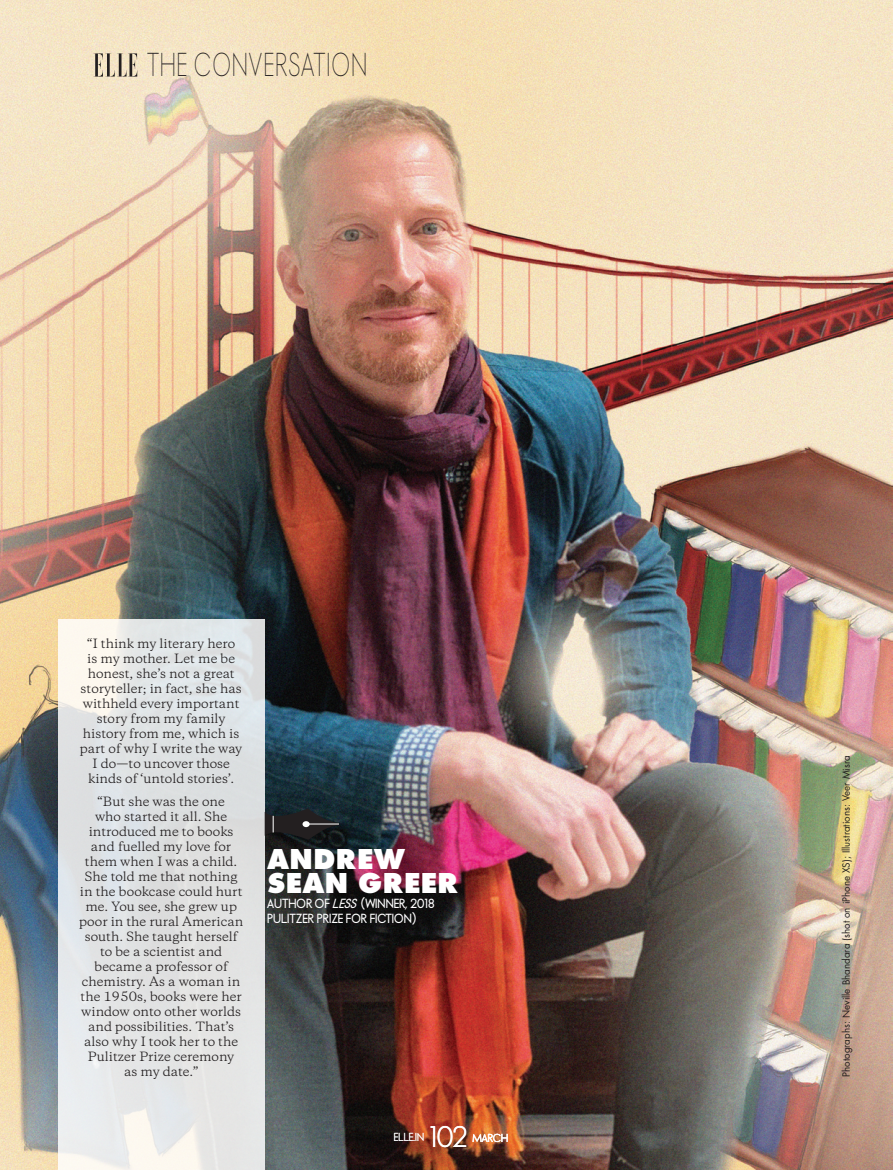
<style>
.page{position:relative;width:893px;height:1170px;background:#fff}
.page>*{position:absolute;margin:0;border:0;box-sizing:border-box;transform-origin:0 0}
.t1{font:900 30px/24px "Elle Gabor Std";color:#fff}
.t2{font:300 30px "Elle Nova C";letter-spacing:.07em;color:#231f20;scale:.75 1}
.t3{font:500 27px "Elle Nova C";color:#fff}
.t4{font:12px/15px "Copernicus";color:#231f20;text-align:center}
.t5{font:600 12px/15px "Elle Nova C";color:#fff}
.t6{font:500 10.5px "Elle Nova C";color:#fff}
.t7{font:9.75px "Futura";color:#231f20}
.s1{font-style:italic}
</style>
<div class="page">
<img style="left:0;top:0;width:893px;height:1169px">
<svg style="left:58px;top:619px;width:207px;height:550px;background:#e3e5e5"></svg>
<svg style="left:265px;top:808px;width:74px;height:31px;background:#242729"></svg>
<svg style="left:94px;top:53px;width:43px;height:24px"></svg>
<h1 class="t2" style="left:147px;top:49px;width:294px">THE CONVERSATION</h1>
<p class="t4" style="left:80px;top:635px;width:164px">“I think my literary hero<br>is my mother. Let me be honest, she’s not a great storyteller; in fact, she has withheld every important story from my family history from me, which is part of why I write the way<br>I do—to uncover those kinds of ‘untold stories’.</p>
<p class="t4" style="left:79px;top:794px;width:166px">“But she was the one<br>who started it all. She introduced me to books and fuelled my love for them when I was a child.<br>She told me that nothing in the bookcase could hurt me. You see, she grew up poor in the rural American south. She taught herself to be a scientist and became a professor of chemistry. As a woman in the 1950s, books were her window onto other worlds and possibilities. That’s also why I took her to the<br>Pulitzer Prize ceremony<br>as my date.”</p>
<h1 class="t1" style="left:267px;top:846px;width:193px">ANDREW<br>SEAN GREER</h1>
<p class="t5" style="left:267px;top:896px;width:169px">AUTHOR OF <span class="s1">LESS</span> (WINNER, 2018<br>PULITZER PRIZE FOR FICTION)</p>
<p class="t6" style="left:394px;top:1131px;width:32px">ELLE.IN</p>
<h2 class="t3" style="left:430px;top:1121px;width:39px">102</h2>
<p class="t6" style="left:472px;top:1132px;width:37px">MARCH</p>
<p class="t7" style="left:839px;top:1076px;width:323px;rotate:-90deg">Photographs: Neville Bhandara (shot on iPhone XS); Illustrations: Veer Misra</p>
</div>
